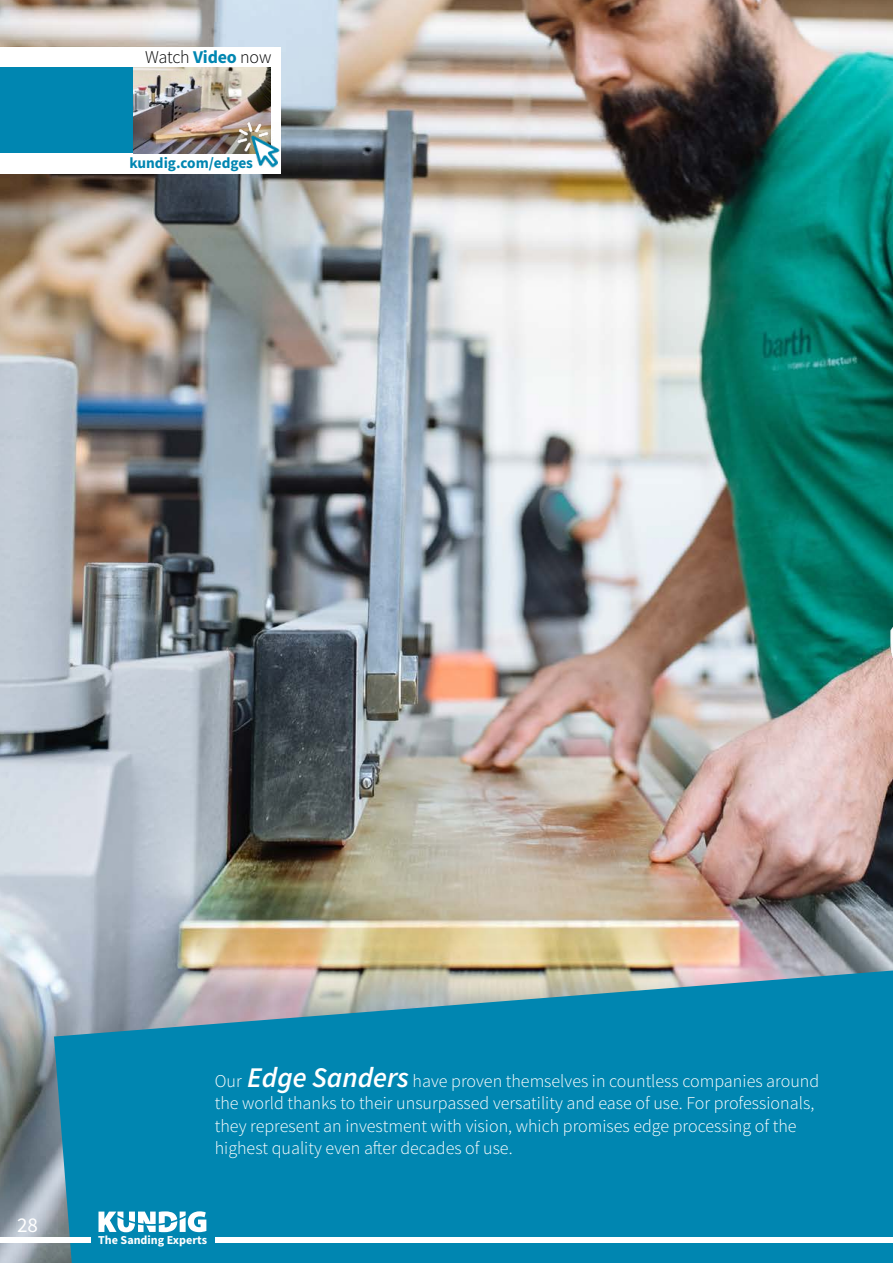
<style>
.page{position:relative;width:893px;height:1263px;background:#fff}
.page>*{position:absolute;margin:0;border:0;box-sizing:border-box;transform-origin:0 0}
.t1{font:21px "Source Sans Pro";color:#fff}
.t2{font:300 18px/22.5px "Source Sans Pro";color:#fff}
.t3{font:300 18px "Source Sans Pro";letter-spacing:-.01em;color:#000}
.t4{font:700 15.3px "Source Sans Pro";color:#0086b1}
.t5{font:700 12.15px "Source Sans Pro";color:#fff}
.s1{font-weight:700;color:#0086b1}
.s2{font-weight:600;font-style:italic;font-size:28.5px}
</style>
<div class="page">
<img style="left:0;top:0;width:893px;height:1263px">
<svg style="left:54px;top:970px;width:839px;height:293px;background:#168bb1"></svg>
<div style="left:216px;top:1237px;width:677px;height:6px;background:#fff"></div>
<div style="left:0;top:1237px;width:91px;height:6px;background:#fff"></div>
<img style="left:839px;top:0;width:54px;height:362px">
<img style="left:842px;top:484px;width:51px;height:350px">
<svg style="left:99px;top:1211px;width:107px;height:21px"></svg>
<div style="left:0;top:48px;width:281px;height:126px;background:#fff"></div>
<div style="left:0;top:68px;width:270px;height:85px;background:#0086b1"></div>
<img style="left:134px;top:68px;width:136px;height:85px">
<img style="left:238px;top:122px;width:42px;height:45px">
<p class="t3" style="left:145px;top:47px;width:128px">Watch <span class="s1">Video</span> now</p>
<p class="t4" style="left:129px;top:152px;width:125px">kundig.com/edges</p>
<p class="t1" style="left:17px;top:1212px;width:22px">28</p>
<p class="t2" style="left:215px;top:1069px;width:606px">Our <span class="s2">Edge Sanders</span> have proven themselves in countless companies around the world thanks to their unsurpassed versatility and ease of use. For professionals, they represent an investment with vision, which promises edge processing of the highest quality even after decades of use.</p>
<p class="t5" style="left:98px;top:1231px;width:110px">The Sanding Experts</p>
</div>
